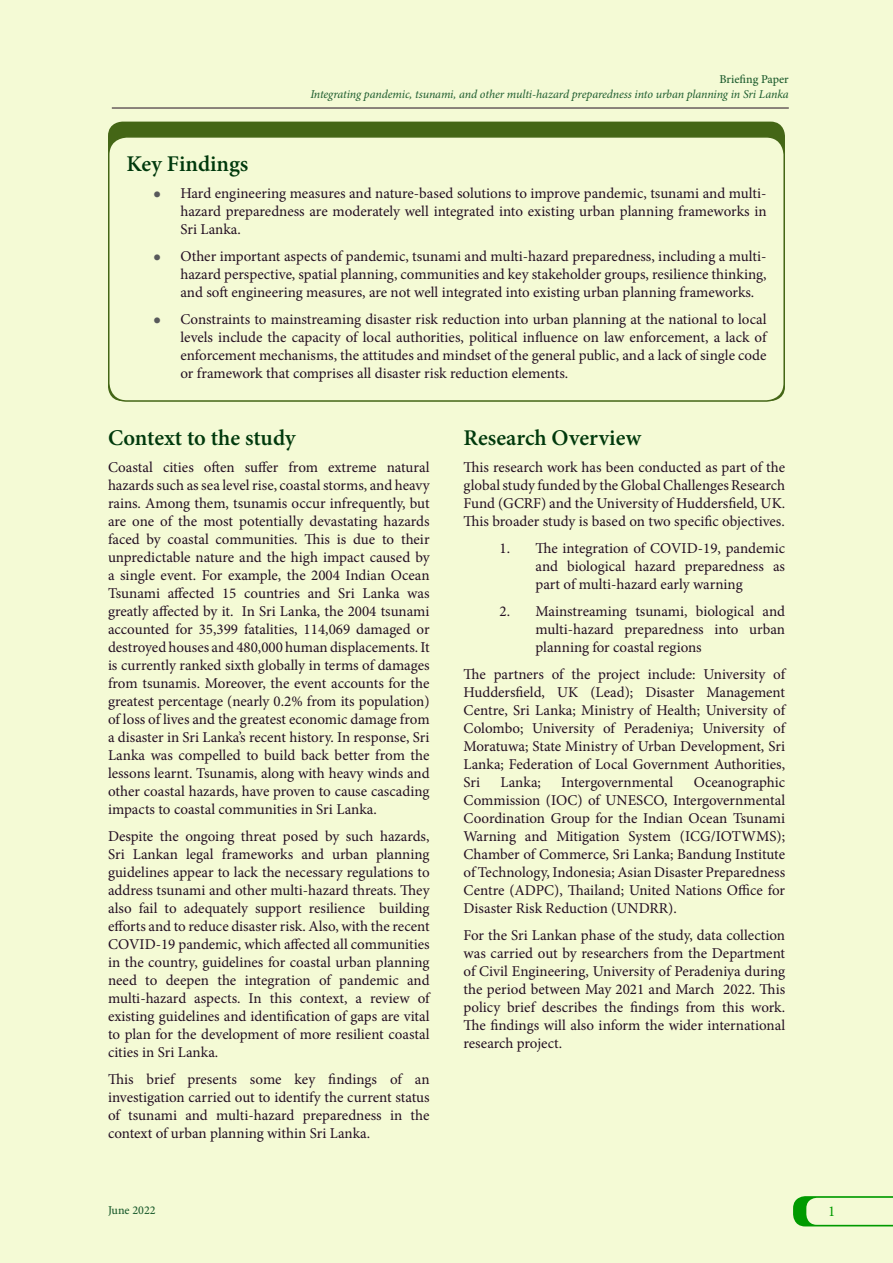
<style>
.page{position:relative;width:893px;height:1263px;background:#fff}
.page>*{position:absolute;margin:0;border:0;box-sizing:border-box;transform-origin:0 0}
.t1{font:600 22.5px "Minion Pro";color:#00390c}
.t2{font:15px/18px "Minion Pro";color:#230e22;text-align:justify}
.t3{font:15px "Minion Pro";color:#009a00}
.t4{font:italic 12px "Minion Pro";letter-spacing:-.01em;color:#1d5c2e}
.t5{font:500 12px "Minion Pro";color:#1d5c2e}
.s1{font-family:"CMU Serif";color:#58595b}
</style>
<div class="page">
<div style="left:0;top:0;width:893px;height:1262px;background:#f4fad5"></div>
<svg style="left:793px;top:1196px;width:100px;height:30px"></svg>
<hr style="left:112px;top:108px;width:677px;height:1px;background:#230e22">
<div style="left:108px;top:122px;width:677px;height:279px;background:#446616;border-radius:14px"></div>
<div style="left:109px;top:137px;width:675px;height:264px;background:#f4fad5;border-radius:18px"></div>
<div style="left:108px;top:136px;width:677px;height:266px;border:2px solid #446616;border-radius:18px"></div>
<p class="t5" style="left:720px;top:71px;width:71px">Briefing Paper</p>
<p class="t4" style="left:310px;top:86px;width:480px">Integrating pandemic, tsunami, and other multi-hazard preparedness into urban planning in Sri Lanka</p>
<h1 class="t1" style="left:126px;top:148px;width:123px">Key Findings</h1>
<p class="t2" style="left:180px;top:184px;width:588px;text-indent:-27px"><span class="s1">•</span> Hard engineering measures and nature-based solutions to improve pandemic, tsunami and multi&shy;hazard preparedness are moderately well integrated into existing urban planning frameworks in Sri Lanka.</p>
<p class="t2" style="left:180px;top:247px;width:588px;text-indent:-27px"><span class="s1">•</span> Other important aspects of pandemic, tsunami and multi-hazard preparedness, including a multi&shy;hazard perspective, spatial planning, communities and key stakeholder groups, resilience thinking, and soft engineering measures, are not well integrated into existing urban planning frameworks.</p>
<p class="t2" style="left:180px;top:310px;width:588px;text-indent:-27px"><span class="s1">•</span> Constraints to mainstreaming disaster risk reduction into urban planning at the national to local levels include the capacity of local authorities, political influence on law enforcement, a lack of enforcement mechanisms, the attitudes and mindset of the general public, and a lack of single code or framework that comprises all disaster risk reduction elements.</p>
<h1 class="t1" style="left:108px;top:422px;width:189px">Context to the study</h1>
<p class="t2" style="left:108px;top:458px;width:323px">Coastal cities often suffer from extreme natural hazards such as sea level rise, coastal storms, and heavy rains. Among them, tsunamis occur infrequently, but are one of the most potentially devastating hazards faced by coastal communities. This is due to their unpredictable nature and the high impact caused by a single event. For example, the 2004 Indian Ocean Tsunami affected 15 countries and Sri Lanka was greatly affected by it. In Sri Lanka, the 2004 tsunami accounted for 35,399 fatalities, 114,069 damaged or destroyed houses and 480,000 human displacements. It is currently ranked sixth globally in terms of damages from tsunamis. Moreover, the event accounts for the greatest percentage (nearly 0.2% from its population) of loss of lives and the greatest economic damage from a disaster in Sri Lanka’s recent history. In response, Sri Lanka was compelled to build back better from the lessons learnt. Tsunamis, along with heavy winds and other coastal hazards, have proven to cause cascading impacts to coastal communities in Sri Lanka.</p>
<p class="t2" style="left:108px;top:827px;width:323px">Despite the ongoing threat posed by such hazards, Sri Lankan legal frameworks and urban planning guidelines appear to lack the necessary regulations to address tsunami and other multi-hazard threats. They also fail to adequately support resilience building efforts and to reduce disaster risk. Also, with the recent COVID-19 pandemic, which affected all communities in the country, guidelines for coastal urban planning need to deepen the integration of pandemic and multi-hazard aspects. In this context, a review of existing guidelines and identification of gaps are vital to plan for the development of more resilient coastal cities in Sri Lanka.</p>
<p class="t2" style="left:108px;top:1070px;width:323px">This brief presents some key findings of an investigation carried out to identify the current status of tsunami and multi-hazard preparedness in the context of urban planning within Sri Lanka.</p>
<p class="t5" style="left:108px;top:1201px;width:49px">June 2022</p>
<h1 class="t1" style="left:464px;top:422px;width:179px">Research Overview</h1>
<p class="t2" style="left:464px;top:458px;width:323px">This research work has been conducted as part of the global study funded by the Global Challenges Research Fund (GCRF) and the University of Huddersfield, UK.<br>This broader study is based on two specific objectives.</p>
<p class="t2" style="left:536px;top:539px;width:251px;text-indent:-36px">1. The integration of COVID-19, pandemic and biological hazard preparedness as part of multi-hazard early warning</p>
<p class="t2" style="left:536px;top:602px;width:251px;text-indent:-36px">2. Mainstreaming tsunami, biological and multi-hazard preparedness into urban planning for coastal regions</p>
<p class="t2" style="left:464px;top:665px;width:323px">The partners of the project include: University of Huddersfield, UK (Lead); Disaster Management Centre, Sri Lanka; Ministry of Health; University of Colombo; University of Peradeniya; University of Moratuwa; State Ministry of Urban Development, Sri Lanka; Federation of Local Government Authorities, Sri</p>
<p class="t2" style="left:464px;top:773px;width:323px;text-indent:230px">Oceanographic Commission (IOC) of UNESCO, Intergovernmental Coordination Group for the Indian Ocean Tsunami Warning and Mitigation System (ICG/IOTWMS); Chamber of Commerce, Sri Lanka; Bandung Institute of Technology, Indonesia; Asian Disaster Preparedness Centre (ADPC), Thailand; United Nations Office for Disaster Risk Reduction (UNDRR).</p>
<p class="t2" style="left:464px;top:926px;width:323px">For the Sri Lankan phase of the study, data collection was carried out by researchers from the Department of Civil Engineering, University of Peradeniya during the period between May 2021 and March 2022. This policy brief describes the findings from this work.<br>The findings will also inform the wider international research project.</p>
<p class="t2" style="left:500px;top:773px;width:42px">Lanka;</p>
<p class="t2" style="left:561px;top:773px;width:114px">Intergovernmental</p>
<p class="t3" style="left:828px;top:1201px;width:9px">1</p>
</div>
